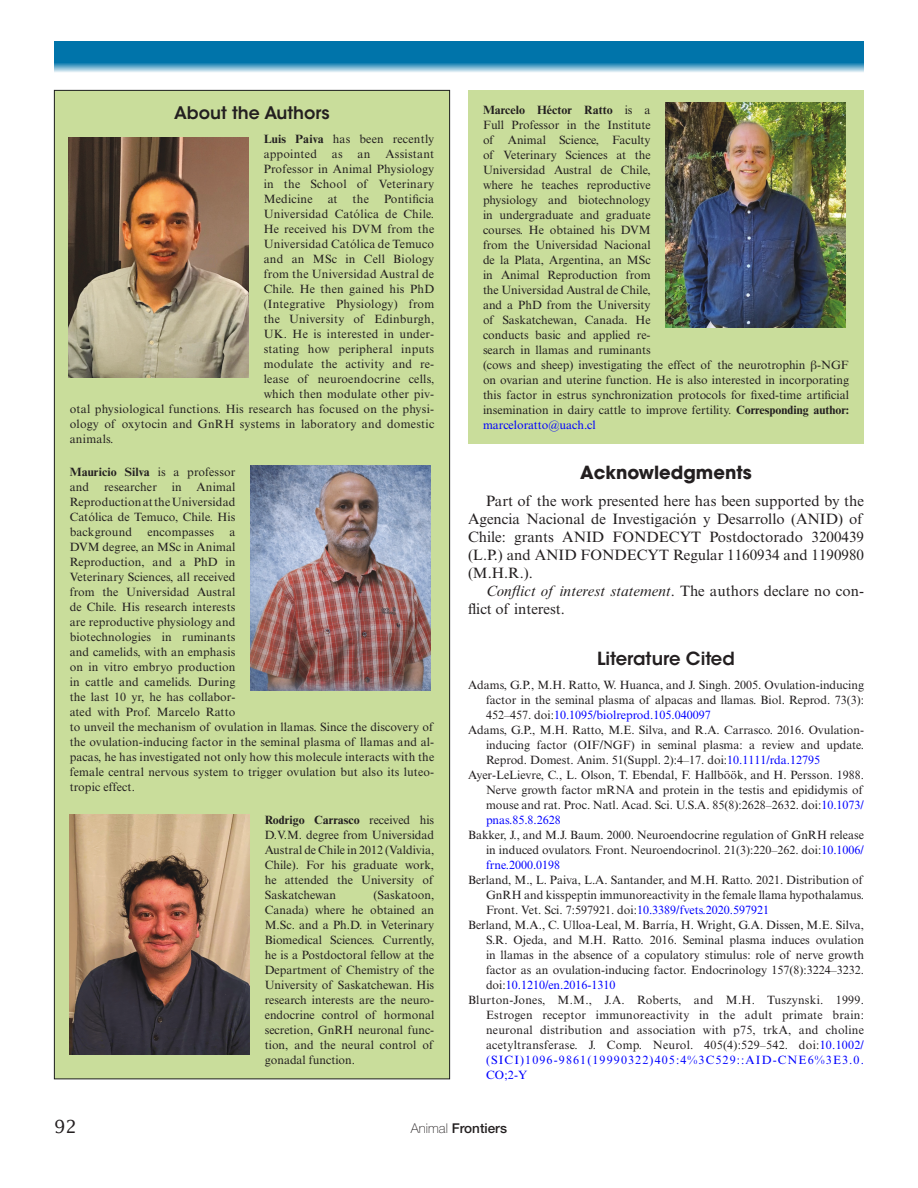
<style>
.page{position:relative;width:918px;height:1188px;background:#fff}
.page>*{position:absolute;margin:0;border:0;box-sizing:border-box;transform-origin:0 0}
.Ack_Head{font:700 18px "ITC Avant Garde Std";color:#231f20}
.RefHead{font:600 18px "ITC Avant Garde Std";color:#231f20}
.t1{font:18px "Lucida Std";color:#231f20}
.Box_Head{font:600 17.25px "ITC Avant Garde Std";color:#231f20}
.Ack_Text{font:15px/18px "Times New Roman MT Std";color:#231f20;text-align:justify}
.t2{font:13.5px "Helvetica Neue LT Std Md 2";color:#231f20}
.Box_Bio{font:12px/15px "Times New Roman MT Std";letter-spacing:.01em;color:#231f20;text-align:justify}
.Reference{font:12px/15px "Times New Roman MT Std";color:#231f20;text-align:justify}
.s1{font-weight:700}
.s2{font-family:"Gandhari Unicode"}
.s3{color:#00f}
.s4{font-style:italic}
.s5{font-family:"Helvetica Neue LT Std";font-weight:100}
</style>
<div class="page">
<svg style="left:54px;top:41px;width:810px;height:31px;background:#2387b5"></svg>
<div style="left:54px;top:90px;width:396px;height:989px;background:#c9dd9b"></div>
<img style="left:69px;top:137px;width:180px;height:240px">
<img style="left:250px;top:466px;width:180px;height:225px">
<img style="left:70px;top:815px;width:180px;height:240px">
<div style="left:468px;top:90px;width:396px;height:354px;background:#c9dd9b"></div>
<img style="left:666px;top:103px;width:180px;height:225px">
<p class="Box_Head" style="left:174px;top:101px;width:157px">About the Authors</p>
<p class="Box_Bio" style="left:264px;top:131px;width:172px"><span class="s1">Luis Paiva</span> has been recently appointed as an Assistant Professor in Animal Physiology in the School of Veterinary Medicine</p>
<p class="Box_Bio" style="left:328px;top:191px;width:11px">at</p>
<p class="Box_Bio" style="left:353px;top:191px;width:18px">the</p>
<p class="Box_Bio" style="left:384px;top:191px;width:52px">Pontificia</p>
<p class="Box_Bio" style="left:264px;top:206px;width:172px">Universidad Católica de Chile.</p>
<p class="Box_Bio" style="left:264px;top:221px;width:172px">He received his DVM from the</p>
<p class="Box_Bio" style="left:264px;top:236px;width:172px">Universidad Católica de Temuco</p>
<p class="Box_Bio" style="left:264px;top:251px;width:172px">and an MSc in Cell Biology</p>
<p class="Box_Bio" style="left:264px;top:266px;width:172px">from the Universidad Austral de</p>
<p class="Box_Bio" style="left:264px;top:281px;width:172px">Chile. He then gained his PhD</p>
<p class="Box_Bio" style="left:264px;top:296px;width:172px">(Integrative Physiology) from</p>
<p class="Box_Bio" style="left:264px;top:311px;width:172px">the University of Edinburgh,</p>
<p class="Box_Bio" style="left:264px;top:326px;width:172px">UK. He is interested in under-</p>
<p class="Box_Bio" style="left:264px;top:341px;width:172px">stating how peripheral inputs</p>
<p class="Box_Bio" style="left:264px;top:356px;width:172px">modulate the activity and re-</p>
<p class="Box_Bio" style="left:264px;top:371px;width:172px">lease of neuroendocrine cells,</p>
<p class="Box_Bio" style="left:264px;top:386px;width:172px">which then modulate other piv-</p>
<p class="Box_Bio" style="left:70px;top:401px;width:366px">otal physiological functions. His research has focused on the physi-</p>
<p class="Box_Bio" style="left:70px;top:416px;width:366px">ology of oxytocin and GnRH systems in laboratory and domestic</p>
<p class="Box_Bio" style="left:70px;top:431px;width:45px">animals.</p>
<p class="Box_Bio" style="left:70px;top:464px;width:167px"><span class="s1">Mauricio Silva</span> is a professor and researcher in Animal Reproduction at the Universidad Católica de Temuco, Chile. His background</p>
<p class="Box_Bio" style="left:70px;top:524px;width:366px;text-align:left;text-indent:160px">a<br>DVM degree, an MSc in Animal<br>Reproduction, and a PhD in<br>Veterinary Sciences, all received<br>from the Universidad Austral<br>de Chile. His research interests<br>are reproductive physiology and<br>biotechnologies in ruminants<br>and camelids, with an emphasis<br>on in vitro embryo production<br>in cattle and camelids. During<br>the last 10 yr, he has collabor-<br>ated with Prof. Marcelo Ratto<br>to unveil the mechanism of ovulation in llamas. Since the discovery of the ovulation-inducing factor in the seminal plasma of llamas and al&shy;pacas, he has investigated not only how this molecule interacts with the female central nervous system to trigger ovulation but also its luteo&shy;tropic effect.</p>
<p class="Box_Bio" style="left:265px;top:812px;width:171px"><span class="s1">Rodrigo Carrasco</span> received his D.V.M. degree from Universidad Austral de Chile in 2012 (Valdivia, Chile). For his graduate work, he attended the University of Saskatchewan</p>
<p class="Box_Bio" style="left:147px;top:524px;width:68px">encompasses</p>
<p class="Box_Bio" style="left:265px;top:887px;width:171px;text-indent:109px">(Saskatoon, Canada) where he obtained an M.Sc. and a Ph.D. in Veterinary Biomedical Sciences. Currently, he is a Postdoctoral fellow at the Department of Chemistry of the University of Saskatchewan. His research interests are the neuro&shy;endocrine control of hormonal secretion, GnRH neuronal func&shy;tion, and the neural control of gonadal function.</p>
<p class="Box_Bio" style="left:483px;top:102px;width:368px;text-align:left"><span class="s1">Marcelo Héctor Ratto</span> is a<br>Full Professor in the Institute<br>of Animal Science, Faculty<br>of Veterinary Sciences at the<br>Universidad Austral de Chile,<br>where he teaches reproductive<br>physiology and biotechnology<br>in undergraduate and graduate<br>courses. He obtained his DVM<br>from the Universidad Nacional<br>de la Plata, Argentina, an MSc<br>in Animal Reproduction from<br>the Universidad Austral de Chile,<br>and a PhD from the University<br>of Saskatchewan, Canada. He<br>conducts basic and applied re-<br>search in llamas and ruminants<br>(cows and sheep) investigating the effect of the neurotrophin <span class="s2">β</span>-NGF on ovarian and uterine function. He is also interested in incorporating this factor in estrus synchronization protocols for fixed-time artificial insemination in dairy cattle to improve fertility. <span class="s1">Corresponding author: </span><span class="s3">marceloratto@uach.cl</span></p>
<p class="Ack_Head" style="left:580px;top:461px;width:173px">Acknowledgments</p>
<p class="Ack_Text" style="left:468px;top:492px;width:398px;text-indent:18px">Part of the work presented here has been supported by the Agencia Nacional de Investigación y Desarrollo (ANID) of Chile: grants ANID FONDECYT Postdoctorado 3200439 (L.P.) and ANID FONDECYT Regular 1160934 and 1190980 (M.H.R.).</p>
<p class="Ack_Text" style="left:468px;top:582px;width:397px;text-indent:18px"><span class="s4">Conflict of interest statement</span>. The authors declare no con&shy;flict of interest.</p>
<h3 class="RefHead" style="left:597px;top:647px;width:139px">Literature Cited</h3>
<p class="Reference" style="left:486px;top:678px;width:380px;text-indent:-18px">Adams, G.P., M.H. Ratto, W. Huanca, and J. Singh. 2005. Ovulation-inducing factor in the seminal plasma of alpacas and llamas. Biol. Reprod. 73(3):<br>452–457. doi:<span class="s3">10.1095/biolreprod.105.040097</span></p>
<p class="Reference" style="left:486px;top:723px;width:380px;text-indent:-18px">Adams, G.P., M.H. Ratto, M.E. Silva, and R.A. Carrasco. 2016. Ovulation&shy;inducing factor (OIF/NGF) in seminal plasma: a review and update.<br>Reprod. Domest. Anim. 51(Suppl. 2):4–17. doi:<span class="s3">10.1111/rda.12795</span></p>
<p class="Reference" style="left:486px;top:768px;width:379px;text-indent:-18px">Ayer-LeLievre, C., L. Olson, T. Ebendal, F. Hallböök, and H. Persson. 1988.<br>Nerve growth factor mRNA and protein in the testis and epididymis of mouse and rat. Proc. Natl. Acad. Sci. U.S.A. 85(8):2628–2632. doi:<span class="s3">10.1073/ pnas.85.8.2628</span></p>
<p class="Reference" style="left:486px;top:828px;width:380px;text-indent:-18px">Bakker, J., and M.J. Baum. 2000. Neuroendocrine regulation of GnRH release in induced ovulators. Front. Neuroendocrinol. 21(3):220–262. doi:<span class="s3">10.1006/ frne.2000.0198</span></p>
<p class="Reference" style="left:486px;top:873px;width:379px;text-indent:-18px">Berland, M., L. Paiva, L.A. Santander, and M.H. Ratto. 2021. Distribution of GnRH and kisspeptin immunoreactivity in the female llama hypothalamus.<br>Front. Vet. Sci. 7:597921. doi:<span class="s3">10.3389/fvets.2020.597921</span></p>
<p class="Reference" style="left:486px;top:918px;width:380px;text-indent:-18px">Berland, M.A., C. Ulloa-Leal, M. Barría, H. Wright, G.A. Dissen, M.E. Silva, S.R. Ojeda, and M.H. Ratto. 2016. Seminal plasma induces ovulation in llamas in the absence of a copulatory stimulus: role of nerve growth factor as an ovulation-inducing factor. Endocrinology 157(8):3224–3232. doi:<span class="s3">10.1210/en.2016-1310</span></p>
<p class="Reference" style="left:486px;top:993px;width:380px;text-indent:-18px">Blurton-Jones, M.M., J.A. Roberts, and M.H. Tuszynski. 1999.<br>Estrogen receptor immunoreactivity in the adult primate brain: neuronal distribution and association with p75, trkA, and choline acetyltransferase. J. Comp. Neurol. 405(4):529–542. doi:<span class="s3">10.1002/ (SICI)1096-9861(19990322)405:4%3C529::AID-CNE6%3E3.0.<br>CO;2-Y</span></p>
<h1 class="t1" style="left:54px;top:1115px;width:24px">92</h1>
<p class="t2" style="left:411px;top:1120px;width:98px"><span class="s5">Animal</span> Frontiers</p>
</div>
